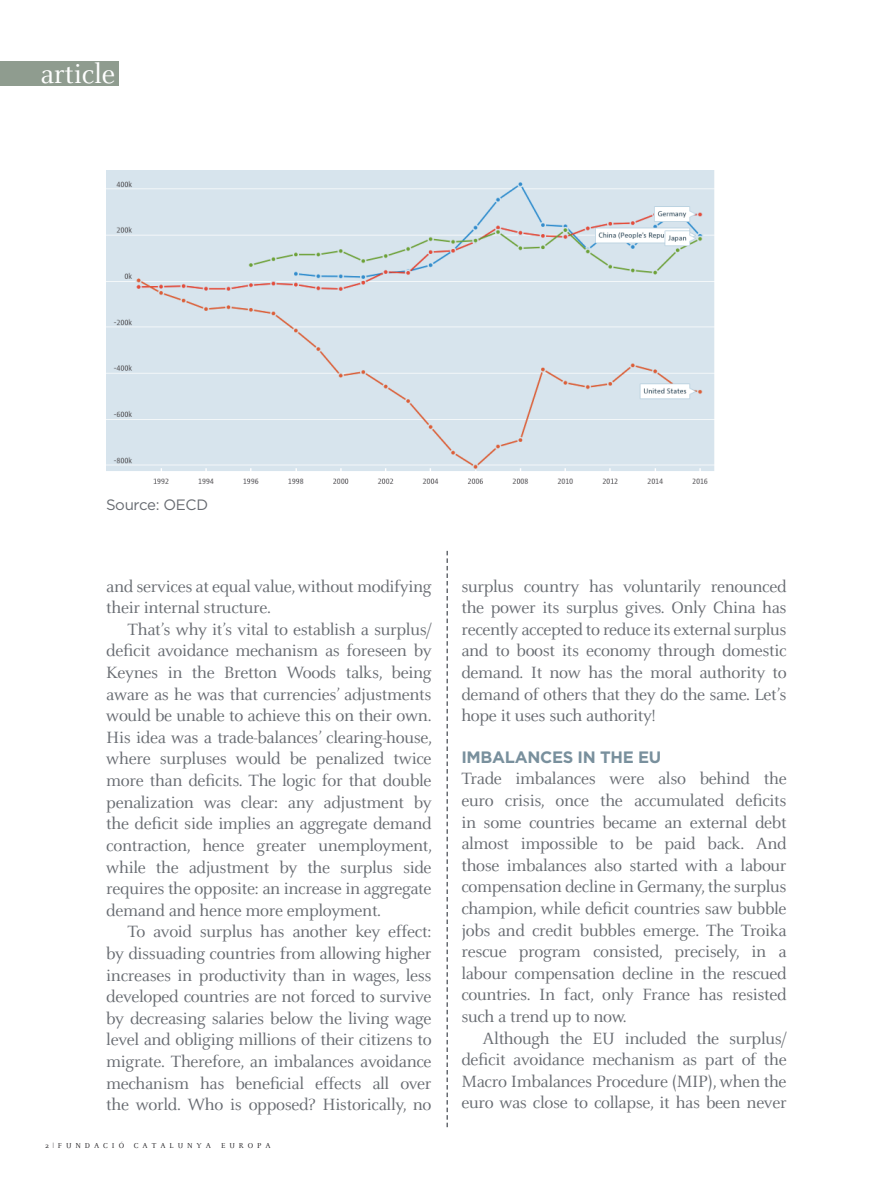
<style>
.page{position:relative;width:893px;height:1191px;background:#fff}
.page>*{position:absolute;margin:0;border:0;box-sizing:border-box;transform-origin:0 0}
.t1{font:30px "Celeste";letter-spacing:-.01em;color:#fff}
.t2{font:18px/21.6px "Celeste";letter-spacing:-.02em;color:#676b71;text-align:justify}
.t3{font:700 16.5px "Gotham";letter-spacing:-.02em;color:#79909d}
.t4{font:15px "Gotham";letter-spacing:-.02em;color:#676b71}
.t5{font:7.8px "Celeste";letter-spacing:.5em;color:#1e1c1f}
</style>
<div class="page">
<div style="left:0;top:61px;width:118px;height:24px;background:#8f9c8f"></div>
<svg style="left:446px;top:551px;width:2px;height:576px"></svg>
<img style="left:106px;top:170px;width:609px;height:314px">
<h1 class="t1" style="left:40px;top:59px;width:76px">article</h1>
<p class="t4" style="left:106px;top:496px;width:104px">Source: OECD</p>
<p class="t2" style="left:106px;top:576px;width:327px">and services at equal value, without modifying their internal structure.</p>
<p class="t2" style="left:106px;top:619px;width:327px;text-indent:21px">That’s why it’s vital to establish a surplus/ deficit avoidance mechanism as foreseen by Keynes in the Bretton Woods talks, being aware as he was that currencies’ adjustments would be unable to achieve this on their own.<br>His idea was a trade-balances’ clearing-house, where surpluses would be penalized twice more than deficits. The logic for that double penalization was clear: any adjustment by the deficit side implies an aggregate demand contraction, hence greater unemployment, while the adjustment by the surplus side requires the opposite: an increase in aggregate demand and hence more employment.</p>
<p class="t2" style="left:106px;top:921px;width:327px;text-indent:21px">To avoid surplus has another key effect: by dissuading countries from allowing higher increases in productivity than in wages, less developed countries are not forced to survive by decreasing salaries below the living wage level and obliging millions of their citizens to migrate. Therefore, an imbalances avoidance mechanism has beneficial effects all over the world. Who is opposed? Historically, no</p>
<p class="t5" style="left:45px;top:1141px;width:81px">2|fundació</p>
<p class="t5" style="left:134px;top:1141px;width:79px">Catalunya</p>
<p class="t5" style="left:221px;top:1141px;width:51px">europa</p>
<p class="t2" style="left:461px;top:576px;width:327px">surplus country has voluntarily renounced the power its surplus gives. Only China has recently accepted to reduce its external surplus and to boost its economy through domestic demand. It now has the moral authority to demand of others that they do the same. Let’s hope it uses such authority!</p>
<p class="t3" style="left:461px;top:747px;width:201px">IMBALANCES IN THE EU</p>
<p class="t2" style="left:461px;top:768px;width:327px">Trade imbalances were also behind the euro crisis, once the accumulated deficits in some countries became an external debt almost impossible to be paid back. And those imbalances also started with a labour compensation decline in Germany, the surplus champion, while deficit countries saw bubble jobs and credit bubbles emerge. The Troika rescue program consisted, precisely, in a labour compensation decline in the rescued countries. In fact, only France has resisted such a trend up to now.</p>
<p class="t2" style="left:461px;top:1027px;width:327px;text-indent:21px">Although the EU included the surplus/ deficit avoidance mechanism as part of the Macro Imbalances Procedure (MIP ), when the euro was close to collapse, it has been never</p>
</div>
